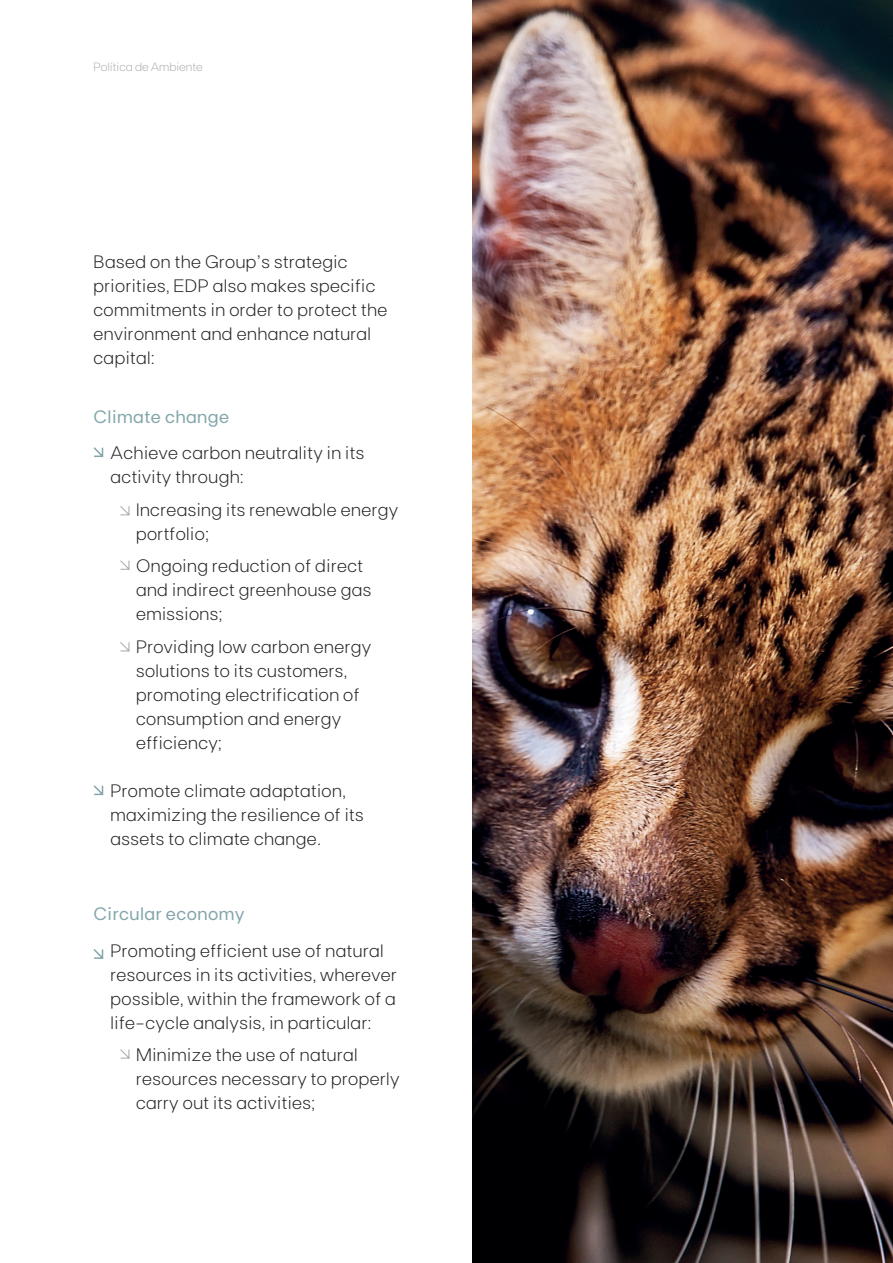
<style>
.page{position:relative;width:893px;height:1263px;background:#fff}
.page>*{position:absolute;margin:0;border:0;box-sizing:border-box;transform-origin:0 0}
.t1{font:300 18px/24px "FT Base";letter-spacing:.025em;color:#231f20}
.t2{font:18px "FT Base";letter-spacing:.025em;color:#83a6ab}
.t3{font:300 12px "FT Base";color:#aeafb3}
</style>
<div class="page">
<svg style="left:120px;top:506px;width:10px;height:10px"></svg>
<svg style="left:93px;top:447px;width:11px;height:10px"></svg>
<svg style="left:93px;top:785px;width:11px;height:11px"></svg>
<svg style="left:93px;top:949px;width:11px;height:10px"></svg>
<svg style="left:120px;top:642px;width:10px;height:10px"></svg>
<svg style="left:120px;top:560px;width:10px;height:10px"></svg>
<svg style="left:120px;top:1049px;width:10px;height:10px"></svg>
<img style="left:472px;top:0;width:421px;height:1263px">
<p class="t3" style="left:94px;top:60px;width:111px">Política de Ambiente</p>
<p class="t1" style="left:94px;top:250px;width:295px">Based on the Group’s strategic priorities, EDP also makes specific commitments in order to protect the environment and enhance natural capital:</p>
<p class="t2" style="left:94px;top:406px;width:137px">Climate change</p>
<p class="t1" style="left:111px;top:441px;width:255px">Achieve carbon neutrality in its activity through:</p>
<p class="t1" style="left:136px;top:497px;width:264px">Increasing its renewable energy portfolio;</p>
<p class="t1" style="left:136px;top:554px;width:237px">Ongoing reduction of direct and indirect greenhouse gas emissions;</p>
<p class="t1" style="left:136px;top:634px;width:237px">Providing low carbon energy solutions to its customers, promoting electrification of consumption and energy efficiency;</p>
<p class="t1" style="left:111px;top:778px;width:255px">Promote climate adaptation, maximizing the resilience of its assets to climate change.</p>
<p class="t2" style="left:94px;top:903px;width:153px">Circular economy</p>
<p class="t1" style="left:111px;top:938px;width:288px">Promoting efficient use of natural resources in its activities, wherever possible, within the framework of a life-cycle analysis, in particular:</p>
<p class="t1" style="left:136px;top:1043px;width:265px">Minimize the use of natural resources necessary to properly carry out its activities;</p>
</div>
